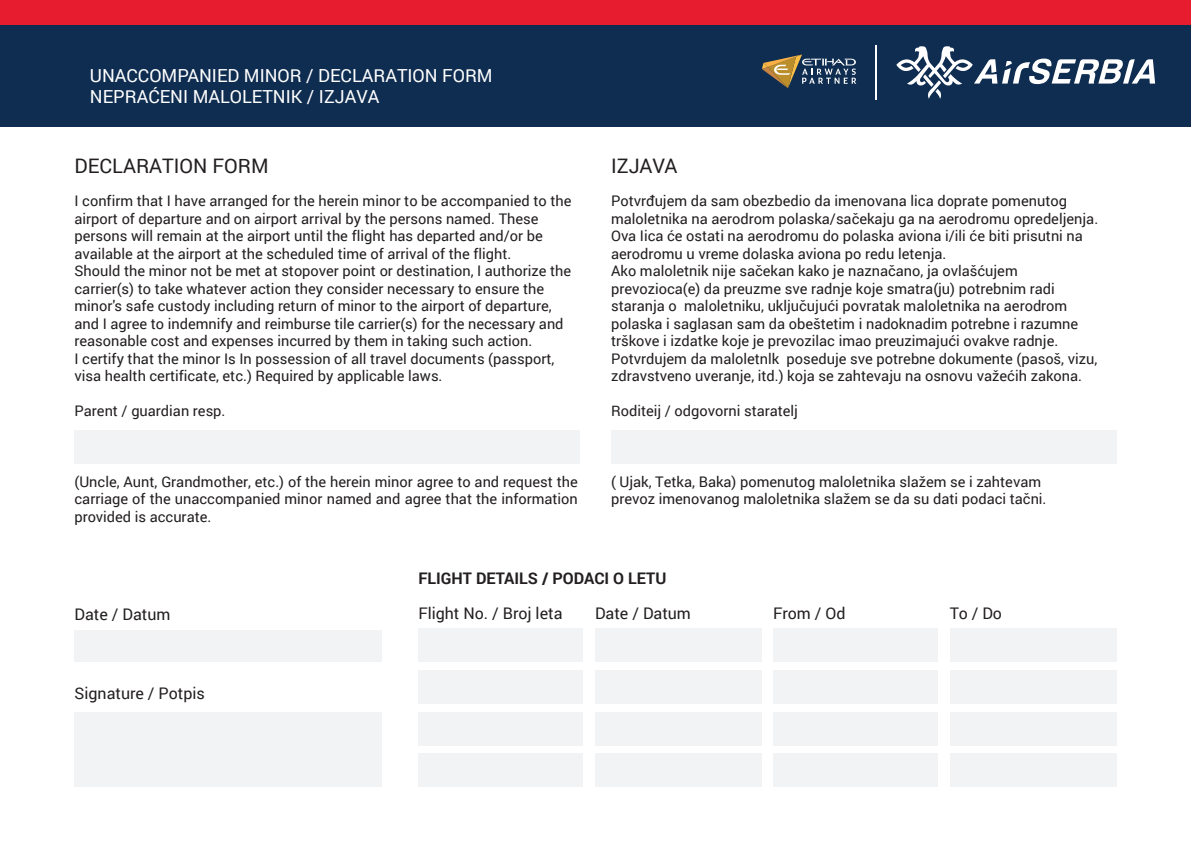
<style>
.page{position:relative;width:1191px;height:842px;background:#fff}
.page>*{position:absolute;margin:0;border:0;box-sizing:border-box;transform-origin:0 0}
.t1{font:20px "Roboto";color:#231f20}
.t2{font:18px/21.6px "Roboto";color:#fff}
.t3{font:16px "Roboto";color:#231f20}
.t4{font:700 16px "Roboto";color:#231f20}
.t5{font:14.6px/17.6px "Roboto";color:#231f20}
</style>
<div class="page">
<div style="left:0;top:24px;width:1191px;height:103px;background:#0f2d51"></div>
<div style="left:0;top:0;width:1191px;height:24px;background:#e71c2e"></div>
<svg style="left:762px;top:55px;width:94px;height:33px"></svg>
<hr style="left:875px;top:46px;width:2px;height:54px;background:#fff">
<svg style="left:896px;top:46px;width:259px;height:53px"></svg>
<div style="left:75px;top:630px;width:307px;height:32px;background:#f2f3f4"></div>
<div style="left:75px;top:712px;width:307px;height:75px;background:#f2f3f4"></div>
<div style="left:418px;top:629px;width:165px;height:33px;background:#f2f3f4"></div>
<div style="left:595px;top:629px;width:166px;height:33px;background:#f2f3f4"></div>
<div style="left:773px;top:629px;width:165px;height:33px;background:#f2f3f4"></div>
<div style="left:950px;top:629px;width:166px;height:33px;background:#f2f3f4"></div>
<div style="left:418px;top:670px;width:165px;height:34px;background:#f2f3f4"></div>
<div style="left:595px;top:670px;width:166px;height:34px;background:#f2f3f4"></div>
<div style="left:773px;top:670px;width:165px;height:34px;background:#f2f3f4"></div>
<div style="left:950px;top:670px;width:166px;height:34px;background:#f2f3f4"></div>
<div style="left:418px;top:712px;width:165px;height:33px;background:#f2f3f4"></div>
<div style="left:595px;top:712px;width:166px;height:33px;background:#f2f3f4"></div>
<div style="left:773px;top:712px;width:165px;height:33px;background:#f2f3f4"></div>
<div style="left:950px;top:712px;width:166px;height:33px;background:#f2f3f4"></div>
<div style="left:418px;top:754px;width:165px;height:33px;background:#f2f3f4"></div>
<div style="left:595px;top:754px;width:166px;height:33px;background:#f2f3f4"></div>
<div style="left:773px;top:754px;width:165px;height:33px;background:#f2f3f4"></div>
<div style="left:950px;top:754px;width:166px;height:33px;background:#f2f3f4"></div>
<div style="left:75px;top:430px;width:505px;height:33px;background:#f2f3f4"></div>
<div style="left:611px;top:430px;width:505px;height:33px;background:#f2f3f4"></div>
<p class="t2" style="left:90px;top:64px;width:404px">UNACCOMPANIED MINOR / DECLARATION FORM<br>NEPRAĆENI MALOLETNIK / IZJAVA</p>
<h1 class="t1" style="left:75px;top:151px;width:196px">DECLARATION FORM</h1>
<p class="t5" style="left:75px;top:192px;width:498px">I confirm that I have arranged for the herein minor to be accompanied to the airport of departure and on airport arrival by the persons named. These persons will remain at the airport until the flight has departed and/or be available at the airport at the scheduled time of arrival of the flight.<br>Should the minor not be met at stopover point or destination, I authorize the carrier(s) to take whatever action they consider necessary to ensure the minor's safe custody including return of minor to the airport of departure, and I agree to indemnify and reimburse tile carrier(s) for the necessary and reasonable cost and expenses incurred by them in taking such action.<br>I certify that the minor Is In possession of all travel documents (passport, visa health certificate, etc.) Required by applicable laws.</p>
<p class="t5" style="left:75px;top:402px;width:152px">Parent / guardian resp.</p>
<h1 class="t1" style="left:611px;top:151px;width:68px">IZJAVA</h1>
<p class="t5" style="left:611px;top:192px;width:488px">Potvrđujem da sam obezbedio da imenovana lica doprate pomenutog maloletnika na aerodrom polaska/sačekaju ga na aerodromu opredeljenja.<br>Ova Iica će ostati na aerodromu do polaska aviona i/ili će biti prisutni na aerodromu u vreme dolaska aviona po redu letenja.<br>Ako maloletnik nije sačekan kako je naznačano, ja ovlašćujem prevozioca(e) da preuzme sve radnje koje smatra(ju) potrebnim radi staranja o maloletniku, uključujući povratak maloletnika na aerodrom polaska i saglasan sam da obeštetim i nadoknadim potrebne i razumne trškove i izdatke koje je prevozilac imao preuzimajući ovakve radnje.<br>Potvrdujem da maloletnlk poseduje sve potrebne dokumente (pasoš, vizu, zdravstveno uveranje, itd.) koja se zahtevaju na osnovu važećih zakona.</p>
<p class="t5" style="left:611px;top:402px;width:188px">Roditeij / odgovorni staratelj</p>
<p class="t5" style="left:75px;top:472px;width:505px;text-align:justify">(Uncle, Aunt, Grandmother, etc.) of the herein minor agree to and request the carriage of the unaccompanied minor named and agree that the information provided is accurate.</p>
<p class="t5" style="left:611px;top:472px;width:437px">( Ujak, Tetka, Baka) pomenutog maloletnika slažem se i zahtevam prevoz imenovanog maloletnika slažem se da su dati podaci tačni.</p>
<p class="t3" style="left:75px;top:603px;width:97px">Date / Datum</p>
<p class="t3" style="left:75px;top:682px;width:132px">Signature / Potpis</p>
<p class="t4" style="left:418px;top:567px;width:249px">FLIGHT DETAILS / PODACI O LETU</p>
<p class="t3" style="left:418px;top:602px;width:146px">Flight No. / Broj leta</p>
<p class="t3" style="left:595px;top:602px;width:97px">Date / Datum</p>
<p class="t3" style="left:773px;top:602px;width:74px">From / Od</p>
<p class="t3" style="left:950px;top:602px;width:54px">To / Do</p>
</div>
